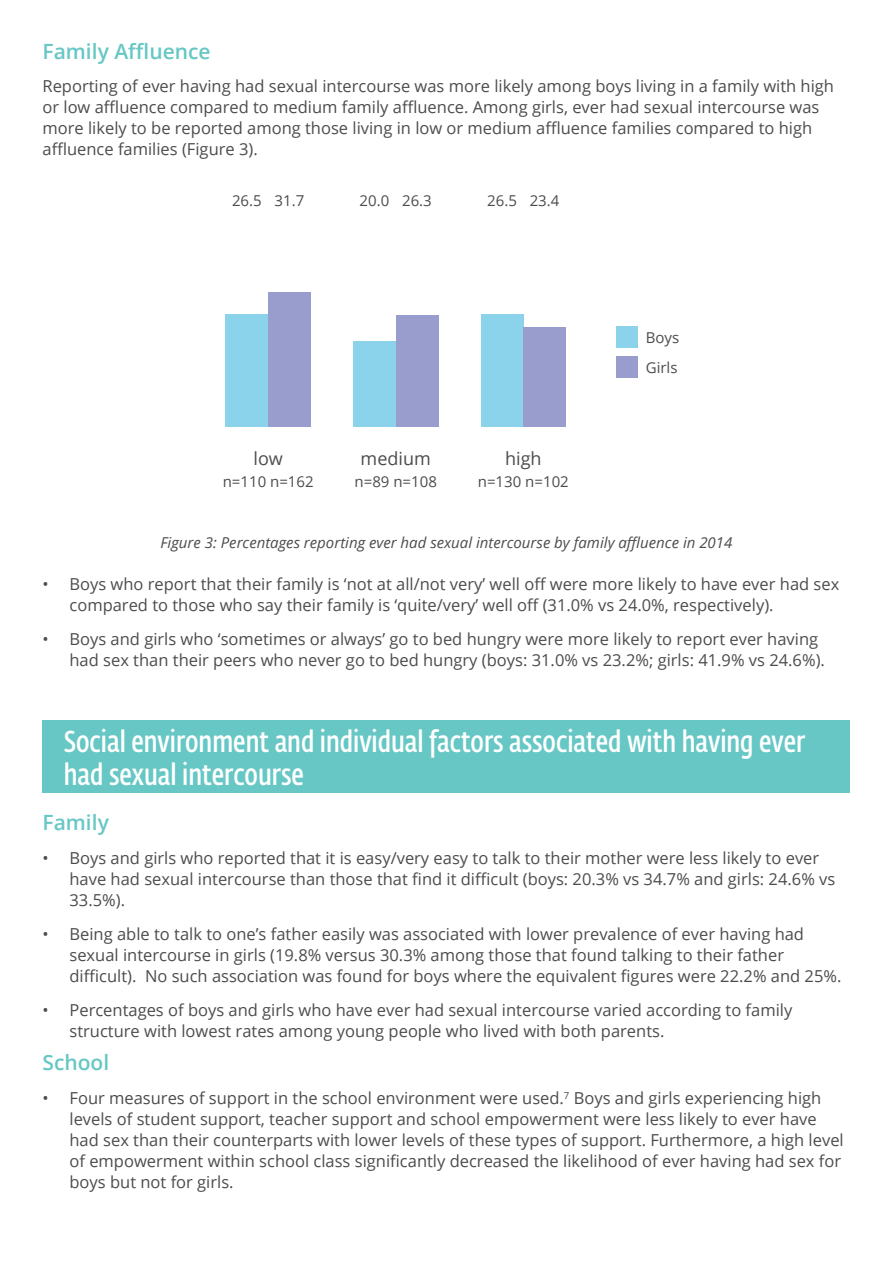
<style>
.page{position:relative;width:893px;height:1263px;background:#fff}
.page>*{position:absolute;margin:0;border:0;box-sizing:border-box;transform-origin:0 0}
.sub-title_white{font:30px/33px "Fedra Sans Cond Pro Demi";color:#fff}
.sectionstart{font:600 21px "Open Sans";color:#66c7c5}
.t1{font:18px "Open Sans";color:#4b4c4d}
.body_text{font:16.5px/21px "Open Sans";color:#4b4c4d}
.subtext{font:italic 15px "Open Sans";color:#4b4c4d}
.t2{font:15px "Open Sans";color:#4b4c4d}
</style>
<div class="page">
<div style="left:43px;top:721px;width:807px;height:72px;background:#66c7c5"></div>
<div style="left:226px;top:314px;width:42px;height:112px;background:#8bd3eb"></div>
<div style="left:268px;top:292px;width:43px;height:134px;background:#999dcd"></div>
<div style="left:353px;top:341px;width:43px;height:85px;background:#8bd3eb"></div>
<div style="left:396px;top:315px;width:42px;height:111px;background:#999dcd"></div>
<div style="left:481px;top:314px;width:42px;height:112px;background:#8bd3eb"></div>
<div style="left:523px;top:327px;width:43px;height:99px;background:#999dcd"></div>
<div style="left:616px;top:326px;width:21px;height:22px;background:#8bd3eb"></div>
<div style="left:616px;top:356px;width:21px;height:21px;background:#999dcd"></div>
<p class="sectionstart" style="left:43px;top:37px;width:170px">Family Affluence</p>
<p class="body_text" style="left:43px;top:75px;width:793px">Reporting of ever having had sexual intercourse was more likely among boys living in a family with high or low affluence compared to medium family affluence. Among girls, ever had sexual intercourse was more likely to be reported among those living in low or medium affluence families compared to high affluence families (Figure 3).</p>
<p class="t2" style="left:232px;top:190px;width:31px">26.5</p>
<p class="t2" style="left:275px;top:190px;width:31px">31.7</p>
<p class="t2" style="left:360px;top:190px;width:31px">20.0</p>
<p class="t2" style="left:402px;top:190px;width:31px">26.3</p>
<p class="t2" style="left:487px;top:190px;width:31px">26.5</p>
<p class="t2" style="left:530px;top:190px;width:31px">23.4</p>
<p class="t1" style="left:253px;top:446px;width:31px">low</p>
<p class="t2" style="left:223px;top:471px;width:92px">n=110 n=162</p>
<p class="t1" style="left:361px;top:446px;width:72px">medium</p>
<p class="t2" style="left:355px;top:471px;width:84px">n=89 n=108</p>
<p class="t1" style="left:505px;top:446px;width:38px">high</p>
<p class="t2" style="left:478px;top:471px;width:92px">n=130 n=102</p>
<p class="t2" style="left:646px;top:327px;width:35px">Boys</p>
<p class="t2" style="left:646px;top:357px;width:33px">Girls</p>
<p class="subtext" style="left:161px;top:533px;width:573px">Figure 3: Percentages reporting ever had sexual intercourse by family affluence in 2014</p>
<p class="body_text" style="left:70px;top:573px;width:771px;text-indent:-27px">• Boys who report that their family is ‘not at all/not very’ well off were more likely to have ever had sex compared to those who say their family is ‘quite/very’ well off (31.0% vs 24.0%, respectively).</p>
<p class="body_text" style="left:70px;top:628px;width:757px;text-indent:-27px">• Boys and girls who ‘sometimes or always’ go to bed hungry were more likely to report ever having had sex than their peers who never go to bed hungry (boys: 31.0% vs 23.2%; girls: 41.9% vs 24.6%).</p>
<p class="sub-title_white" style="left:64px;top:724px;width:743px">Social environment and individual factors associated with having ever had sexual intercourse</p>
<p class="sectionstart" style="left:43px;top:808px;width:68px">Family</p>
<p class="body_text" style="left:70px;top:847px;width:767px;text-indent:-27px">• Boys and girls who reported that it is easy/very easy to talk to their mother were less likely to ever have had sexual intercourse than those that find it difficult (boys: 20.3% vs 34.7% and girls: 24.6% vs<br>33.5%).</p>
<p class="body_text" style="left:70px;top:923px;width:773px;text-indent:-27px">• Being able to talk to one’s father easily was associated with lower prevalence of ever having had sexual intercourse in girls (19.8% versus 30.3% among those that found talking to their father difficult). No such association was found for boys where the equivalent figures were 22.2% and 25%.</p>
<p class="body_text" style="left:70px;top:999px;width:724px;text-indent:-27px">• Percentages of boys and girls who have ever had sexual intercourse varied according to family structure with lowest rates among young people who lived with both parents.</p>
<p class="sectionstart" style="left:43px;top:1048px;width:68px">School</p>
<p class="body_text" style="left:70px;top:1087px;width:776px;text-indent:-27px">• Four measures of support in the school environment were used.<sup>7</sup> Boys and girls experiencing high levels of student support, teacher support and school empowerment were less likely to ever have had sex than their counterparts with lower levels of these types of support. Furthermore, a high level of empowerment within school class significantly decreased the likelihood of ever having had sex for boys but not for girls.</p>
</div>
